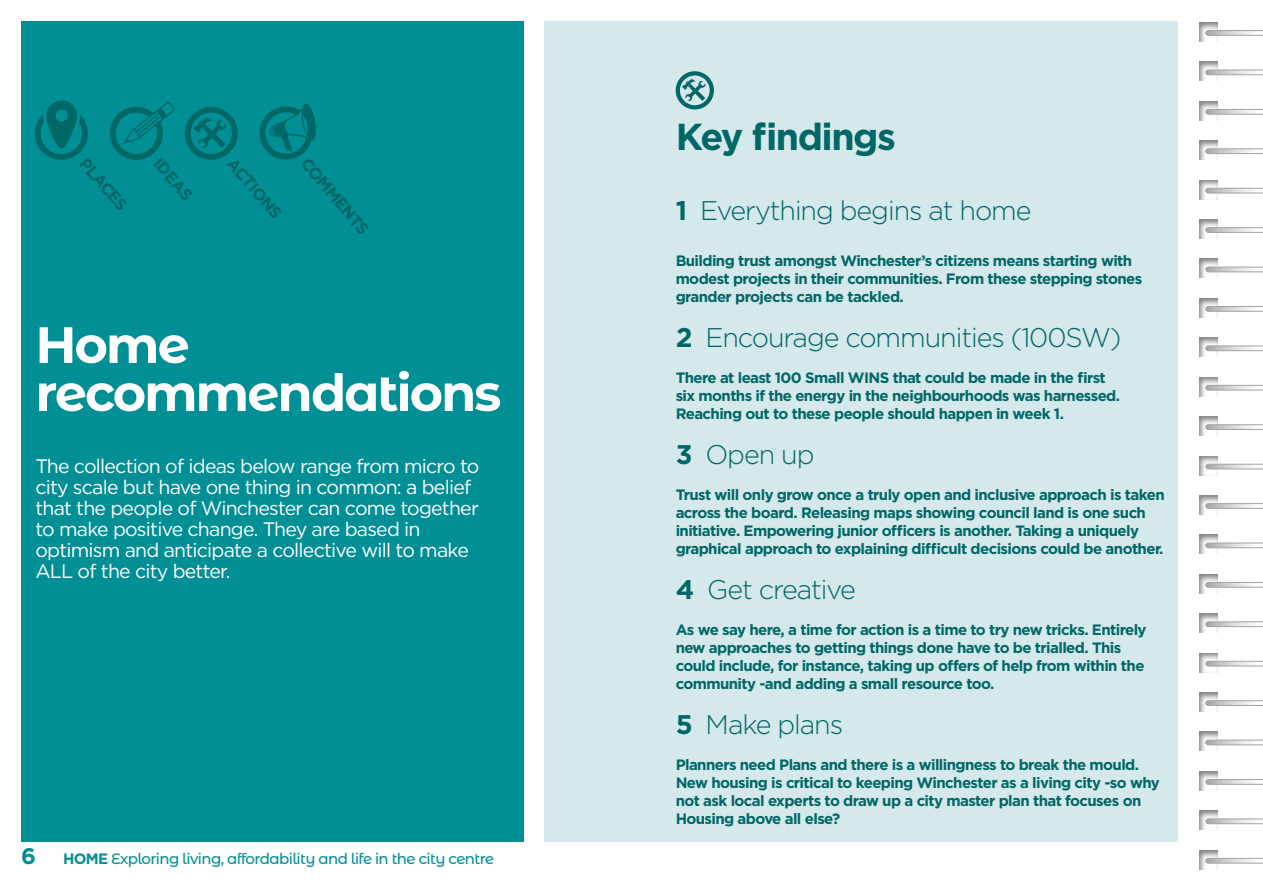
<style>
.page{position:relative;width:1263px;height:893px;background:#fff}
.page>*{position:absolute;margin:0;border:0;box-sizing:border-box;transform-origin:0 0}
.t1{font:700 51px/48px "Montserrat Alternates";letter-spacing:-.04em;color:#fff}
.t2{font:700 37.5px "Gotham";letter-spacing:-.04em;color:#006767}
.t3{font:300 27px "Gotham";letter-spacing:-.04em;color:#006767}
.t4{font:19.5px/21px "Gotham";letter-spacing:-.04em;color:#fff}
.t5{font:700 16.5px "Gotham";color:#006767}
.t6{font:700 15px/18px "Gotham";letter-spacing:-.04em;color:#006767}
.t7{font:500 15px "Montserrat Alternates";letter-spacing:-.04em;color:#008f95}
.s1{font-family:"Gotham";font-weight:700;font-size:22.5px}
.s2{font-family:"Gotham";font-weight:700}
.s3{font-weight:700}
</style>
<div class="page">
<div style="left:21px;top:21px;width:502px;height:821px;background:#008f95"></div>
<div style="left:545px;top:21px;width:633px;height:821px;background:#d5e8eb"></div>
<svg style="left:259px;top:104px;width:57px;height:56px"></svg>
<svg style="left:185px;top:107px;width:53px;height:53px"></svg>
<svg style="left:110px;top:102px;width:64px;height:58px"></svg>
<svg style="left:35px;top:100px;width:53px;height:60px"></svg>
<svg style="left:676px;top:71px;width:38px;height:38px"></svg>
<div style="left:1186px;top:10px;width:47px;height:33px;background:#000;opacity:.5"></div>
<div style="left:1186px;top:50px;width:47px;height:33px;background:#000;opacity:.5"></div>
<div style="left:1186px;top:89px;width:47px;height:33px;background:#000;opacity:.5"></div>
<div style="left:1186px;top:128px;width:47px;height:33px;background:#000;opacity:.5"></div>
<div style="left:1186px;top:168px;width:47px;height:33px;background:#000;opacity:.5"></div>
<div style="left:1186px;top:207px;width:47px;height:33px;background:#000;opacity:.5"></div>
<div style="left:1186px;top:247px;width:47px;height:33px;background:#000;opacity:.5"></div>
<div style="left:1186px;top:286px;width:47px;height:33px;background:#000;opacity:.5"></div>
<div style="left:1186px;top:326px;width:47px;height:33px;background:#000;opacity:.5"></div>
<div style="left:1186px;top:365px;width:47px;height:33px;background:#000;opacity:.5"></div>
<div style="left:1186px;top:404px;width:47px;height:33px;background:#000;opacity:.5"></div>
<div style="left:1186px;top:444px;width:47px;height:33px;background:#000;opacity:.5"></div>
<div style="left:1186px;top:483px;width:47px;height:33px;background:#000;opacity:.5"></div>
<div style="left:1186px;top:523px;width:47px;height:33px;background:#000;opacity:.5"></div>
<div style="left:1186px;top:562px;width:47px;height:33px;background:#000;opacity:.5"></div>
<div style="left:1186px;top:601px;width:47px;height:33px;background:#000;opacity:.5"></div>
<div style="left:1186px;top:641px;width:47px;height:33px;background:#000;opacity:.5"></div>
<div style="left:1186px;top:680px;width:47px;height:33px;background:#000;opacity:.5"></div>
<div style="left:1186px;top:720px;width:47px;height:33px;background:#000;opacity:.5"></div>
<div style="left:1186px;top:759px;width:47px;height:33px;background:#000;opacity:.5"></div>
<div style="left:1186px;top:799px;width:47px;height:33px;background:#000;opacity:.5"></div>
<div style="left:1186px;top:838px;width:47px;height:33px;background:#000;opacity:.5"></div>
<svg style="left:1205px;top:30px;width:58px;height:6px"></svg>
<svg style="left:1205px;top:70px;width:58px;height:5px"></svg>
<svg style="left:1205px;top:109px;width:58px;height:6px"></svg>
<svg style="left:1205px;top:148px;width:58px;height:6px"></svg>
<svg style="left:1205px;top:188px;width:58px;height:5px"></svg>
<svg style="left:1205px;top:227px;width:58px;height:6px"></svg>
<svg style="left:1205px;top:267px;width:58px;height:5px"></svg>
<svg style="left:1205px;top:306px;width:58px;height:6px"></svg>
<svg style="left:1205px;top:346px;width:58px;height:5px"></svg>
<svg style="left:1205px;top:385px;width:58px;height:5px"></svg>
<svg style="left:1205px;top:424px;width:58px;height:6px"></svg>
<svg style="left:1205px;top:464px;width:58px;height:5px"></svg>
<svg style="left:1205px;top:503px;width:58px;height:6px"></svg>
<svg style="left:1205px;top:543px;width:58px;height:5px"></svg>
<svg style="left:1205px;top:582px;width:58px;height:6px"></svg>
<svg style="left:1205px;top:621px;width:58px;height:6px"></svg>
<svg style="left:1205px;top:661px;width:58px;height:5px"></svg>
<svg style="left:1205px;top:700px;width:58px;height:6px"></svg>
<svg style="left:1205px;top:740px;width:58px;height:5px"></svg>
<svg style="left:1205px;top:779px;width:58px;height:6px"></svg>
<svg style="left:1205px;top:819px;width:58px;height:5px"></svg>
<svg style="left:1205px;top:858px;width:58px;height:5px"></svg>
<p class="t5" style="left:92px;top:153px;width:66px;rotate:50deg">PLACES</p>
<p class="t5" style="left:165px;top:153px;width:52px;rotate:50deg">IDEAS</p>
<p class="t5" style="left:239px;top:153px;width:76px;rotate:50deg">ACTIONS</p>
<p class="t5" style="left:313px;top:153px;width:96px;rotate:50deg">COMMENTS</p>
<h1 class="t1" style="left:35px;top:318px;width:467px">Home recommendations</h1>
<p class="t4" style="left:35px;top:455px;width:446px">The collection of ideas below range from micro to city scale but have one thing in common: a belief that the people of Winchester can come together to make positive change. They are based in optimism and anticipate a collective will to make ALL of the city better.</p>
<p class="t7" style="left:21px;top:848px;width:475px"><span class="s1">6</span> <span class="s2">HOME</span> Exploring living, affordability and life in the city centre</p>
<h2 class="t2" style="left:676px;top:112px;width:222px">Key findings</h2>
<h3 class="t3" style="left:676px;top:193px;width:357px"><span class="s3">1</span> Everything begins at home</h3>
<p class="t6" style="left:676px;top:251px;width:468px">Building trust amongst Winchester’s citizens means starting with modest projects in their communities. From these stepping stones grander projects can be tackled.</p>
<h3 class="t3" style="left:676px;top:320px;width:447px"><span class="s3">2</span> Encourage communities (100SW)</h3>
<p class="t6" style="left:676px;top:368px;width:446px">There at least 100 Small WINS that could be made in the first six months if the energy in the neighbourhoods was harnessed.<br>Reaching out to these people should happen in week 1.</p>
<h3 class="t3" style="left:676px;top:437px;width:140px"><span class="s3">3</span> Open up</h3>
<p class="t6" style="left:676px;top:485px;width:490px">Trust will only grow once a truly open and inclusive approach is taken across the board. Releasing maps showing council land is one such initiative. Empowering junior officers is another. Taking a uniquely graphical approach to explaining difficult decisions could be another.</p>
<h3 class="t3" style="left:676px;top:572px;width:182px"><span class="s3">4</span> Get creative</h3>
<p class="t6" style="left:676px;top:620px;width:472px">As we say here, a time for action is a time to try new tricks. Entirely new approaches to getting things done have to be trialled. This could include, for instance, taking up offers of help from within the community -and adding a small resource too.</p>
<h3 class="t3" style="left:676px;top:707px;width:169px"><span class="s3">5</span> Make plans</h3>
<p class="t6" style="left:676px;top:755px;width:486px">Planners need Plans and there is a willingness to break the mould.<br>New housing is critical to keeping Winchester as a living city -so why not ask local experts to draw up a city master plan that focuses on Housing above all else?</p>
</div>
